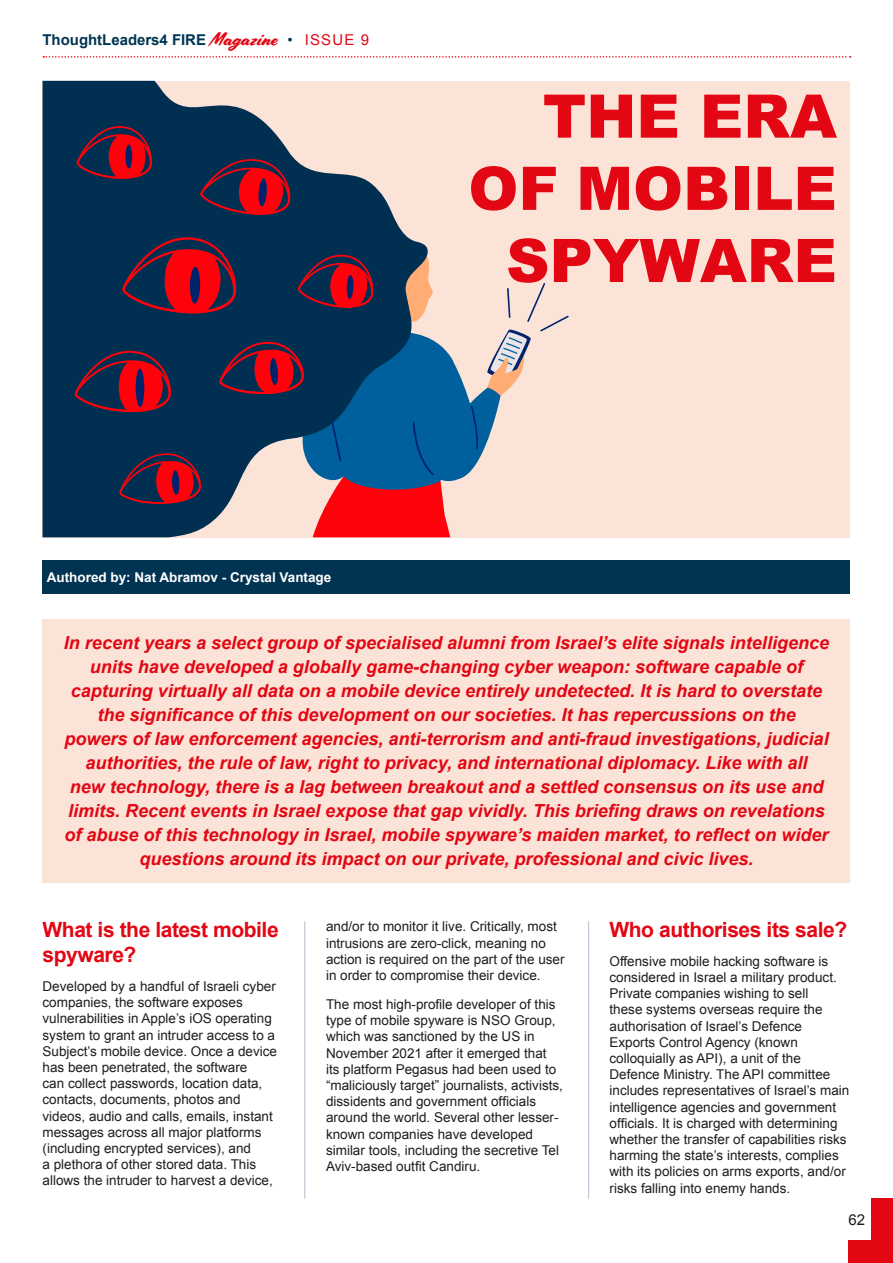
<style>
.page{position:relative;width:893px;height:1263px;background:#fff}
.page>*{position:absolute;margin:0;border:0;box-sizing:border-box;transform-origin:0 0}
.t1{font:900 60.15px/72.2px "Arial";color:#e30613;text-align:right}
.t2{font:700 21px/25.2px "Arial";letter-spacing:-.02em;color:#e30613}
.t3{font:italic 700 18px/24px "Arial";color:#e30613;text-align:center}
.t4{font:700 15px "Arial";color:#003452}
.t5{font:15px "Arial";color:#1d1d1b}
.t6{font:13.5px/16.2px "Arial";color:#1d1d1b}
.t7{font:700 13.5px "Arial";color:#fff}
.s1{font-family:"Cortado";font-weight:400;font-size:18.6px;color:#e30613}
.s2{font-weight:400}
.s3{font-weight:400;color:#e30613}
</style>
<div class="page">
<svg style="left:43px;top:56px;width:808px;height:2px"></svg>
<div style="left:872px;top:1198px;width:21px;height:65px;background:#e30613"></div>
<div style="left:848px;top:1241px;width:45px;height:22px;background:#e30613"></div>
<div style="left:43px;top:81px;width:807px;height:456px;background:#fce3d7"></div>
<svg style="left:43px;top:81px;width:362px;height:456px;fill:#002f52"></svg>
<svg style="left:200px;top:157px;width:91px;height:58px;background:#611c37"></svg>
<svg style="left:77px;top:124px;width:76px;height:55px;background:#671c35"></svg>
<div style="left:125px;top:145px;width:7px;height:23px;background:#00236b;border-radius:50%"></div>
<svg style="left:75px;top:235px;width:494px;height:302px"></svg>
<div style="left:190px;top:267px;width:10px;height:37px;background:#00236b;border-radius:50%"></div>
<div style="left:43px;top:560px;width:807px;height:34px;background:#003452"></div>
<hr style="left:304px;top:921px;width:1px;height:277px;background:#b3bdcd">
<hr style="left:588px;top:921px;width:1px;height:277px;background:#b3bdcd">
<div style="left:43px;top:619px;width:807px;height:263px;background:#fce3d7"></div>
<p class="t4" style="left:43px;top:29px;width:328px">ThoughtLeaders4 FIRE <span class="s1">Magazine</span> <span class="s2">•</span> <span class="s3">ISSUE 9</span></p>
<h1 class="t1" style="left:468px;top:78px;width:370px">THE ERA<br>OF MOBILE<br>SPYWARE</h1>
<p class="t7" style="left:47px;top:568px;width:286px">Authored by: Nat Abramov - Crystal Vantage</p>
<p class="t3" style="left:64px;top:632px;width:766px">In recent years a select group of specialised alumni from Israel’s elite signals intelligence units have developed a globally game-changing cyber weapon: software capable of capturing virtually all data on a mobile device entirely undetected. It is hard to overstate the significance of this development on our societies. It has repercussions on the powers of law enforcement agencies, anti-terrorism and anti-fraud investigations, judicial authorities, the rule of law, right to privacy, and international diplomacy. Like with all<br>new technology, there is a lag between breakout and a settled consensus on its use and limits. Recent events in Israel expose that gap vividly. This briefing draws on revelations of abuse of this technology in Israel, mobile spyware’s maiden market, to reflect on wider questions around its impact on our private, professional and civic lives.</p>
<h2 class="t2" style="left:43px;top:917px;width:238px">What is the latest mobile spyware?</h2>
<p class="t6" style="left:43px;top:978px;width:236px">Developed by a handful of Israeli cyber companies, the software exposes vulnerabilities in Apple’s iOS operating system to grant an intruder access to a Subject’s mobile device. Once a device has been penetrated, the software<br>can collect passwords, location data, contacts, documents, photos and videos, audio and calls, emails, instant messages across all major platforms (including encrypted services), and<br>a plethora of other stored data. This allows the intruder to harvest a device,</p>
<p class="t6" style="left:326px;top:919px;width:240px">and/or to monitor it live. Critically, most intrusions are zero-click, meaning no action is required on the part of the user in order to compromise their device.</p>
<p class="t6" style="left:326px;top:996px;width:239px">The most high-profile developer of this type of mobile spyware is NSO Group, which was sanctioned by the US in November 2021 after it emerged that its platform Pegasus had been used to “maliciously target” journalists, activists, dissidents and government officials around the world. Several other lesser&shy;known companies have developed similar tools, including the secretive Tel Aviv-based outfit Candiru.</p>
<h2 class="t2" style="left:609px;top:917px;width:239px">Who authorises its sale?</h2>
<p class="t6" style="left:609px;top:953px;width:241px">Offensive mobile hacking software is considered in Israel a military product.<br>Private companies wishing to sell<br>these systems overseas require the authorisation of Israel’s Defence Exports Control Agency (known colloquially as API), a unit of the Defence Ministry. The API committee includes representatives of Israel’s main intelligence agencies and government officials. It is charged with determining whether the transfer of capabilities risks harming the state’s interests, complies with its policies on arms exports, and/or risks falling into enemy hands.</p>
<p class="t5" style="left:848px;top:1210px;width:18px">62</p>
</div>
